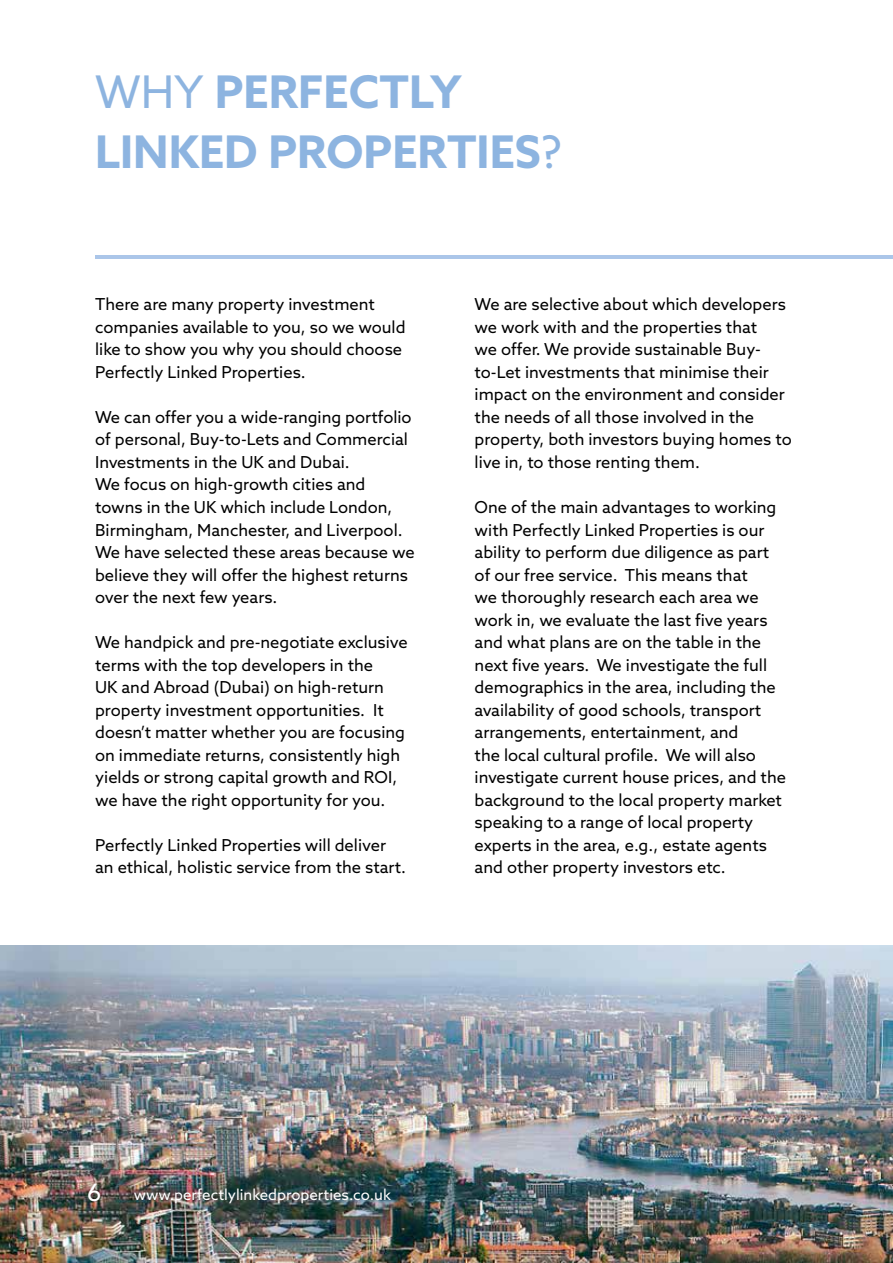
<style>
.page{position:relative;width:893px;height:1263px;background:#fff}
.page>*{position:absolute;margin:0;border:0;box-sizing:border-box;transform-origin:0 0}
.t1{font:700 45px/60px "Azo Sans";color:#8db4e0}
.t2{font:24px "Azo Sans";color:#fff}
.t3{font:16.5px/22.5px "Azo Sans";color:#000}
.t4{font:15px "Azo Sans";color:#fff}
.s1{font-weight:400}
</style>
<div class="page">
<img style="left:0;top:945px;width:893px;height:318px">
<hr style="left:95px;top:256px;width:798px;height:3px;background:#abc6e9">
<h1 class="t1" style="left:95px;top:61px;width:468px"><span class="s1">WHY</span> PERFECTLY<br>LINKED PROPERTIES<span class="s1">?</span></h1>
<p class="t3" style="left:95px;top:293px;width:312px">There are many property investment companies available to you, so we would like to show you why you should choose Perfectly Linked Properties.</p>
<p class="t3" style="left:95px;top:406px;width:321px">We can offer you a wide-ranging portfolio of personal, Buy-to-Lets and Commercial Investments in the UK and Dubai.<br>We focus on high-growth cities and towns in the UK which include London, Birmingham, Manchester, and Liverpool.<br>We have selected these areas because we believe they will offer the highest returns over the next few years.</p>
<p class="t3" style="left:95px;top:631px;width:314px">We handpick and pre-negotiate exclusive terms with the top developers in the<br>UK and Abroad (Dubai) on high-return property investment opportunities. It doesn’t matter whether you are focusing on immediate returns, consistently high yields or strong capital growth and ROI, we have the right opportunity for you.</p>
<p class="t3" style="left:95px;top:833px;width:312px">Perfectly Linked Properties will deliver an ethical, holistic service from the start.</p>
<p class="t3" style="left:475px;top:293px;width:319px">We are selective about which developers we work with and the properties that<br>we offer. We provide sustainable Buy&shy;to-Let investments that minimise their impact on the environment and consider the needs of all those involved in the property, both investors buying homes to live in, to those renting them.</p>
<p class="t3" style="left:475px;top:496px;width:313px">One of the main advantages to working with Perfectly Linked Properties is our ability to perform due diligence as part of our free service. This means that<br>we thoroughly research each area we work in, we evaluate the last five years and what plans are on the table in the next five years. We investigate the full demographics in the area, including the availability of good schools, transport arrangements, entertainment, and<br>the local cultural profile. We will also investigate current house prices, and the background to the local property market speaking to a range of local property experts in the area, e.g., estate agents and other property investors etc.</p>
<h2 class="t2" style="left:87px;top:1177px;width:16px">6</h2>
<p class="t4" style="left:134px;top:1185px;width:259px">www.perfectlylinkedproperties.co.uk</p>
</div>
